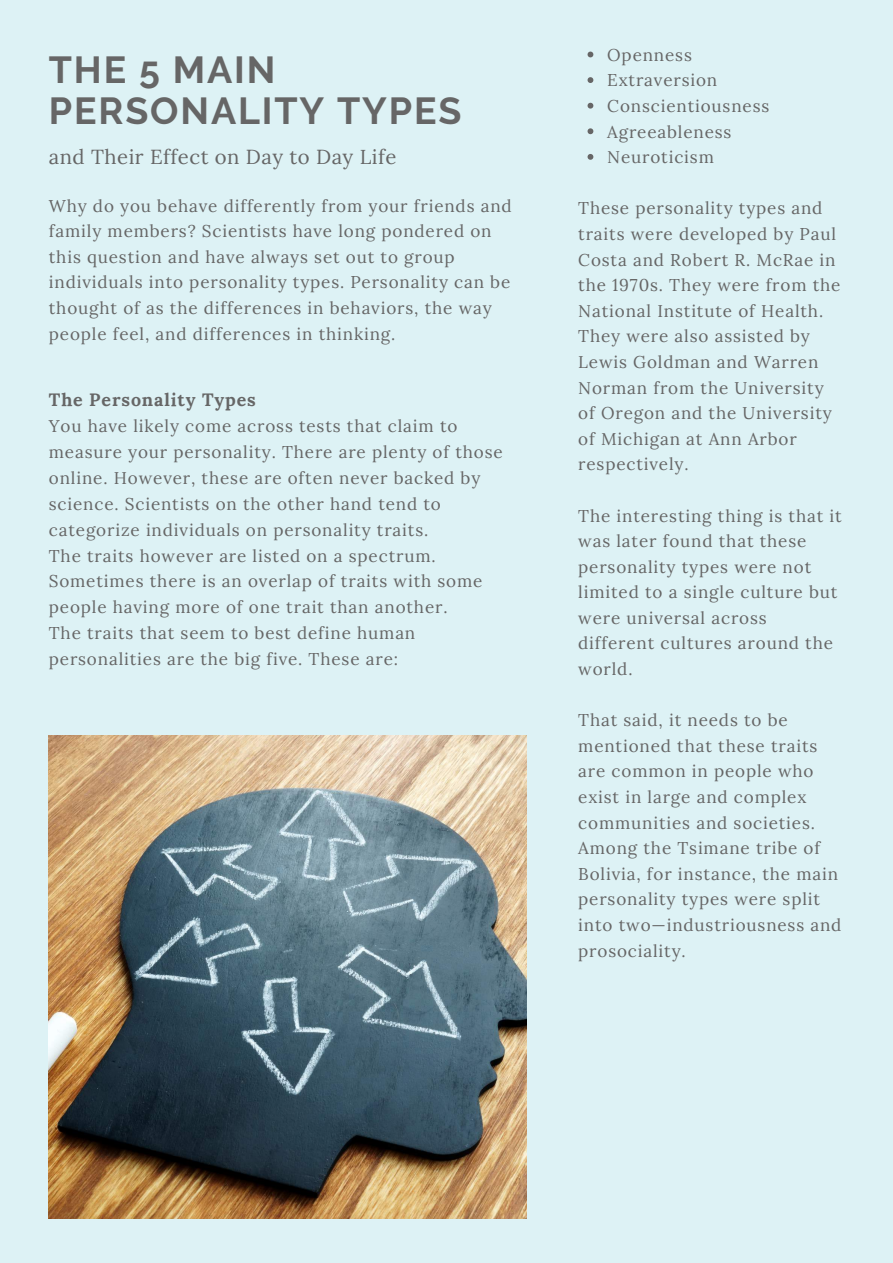
<style>
.page{position:relative;width:893px;height:1263px;background:#ddf2f5}
.page>*{position:absolute;margin:0;border:0;box-sizing:border-box;transform-origin:0 0}
.t1{font:700 37.5px/40.5px "Raleway";letter-spacing:.05em;color:#666}
.t2{font:20.25px "Lora";letter-spacing:.025em;color:#666}
.t3{font:700 17.77px "Lora";letter-spacing:.05em;color:#666}
.t4{font:17.02px/25.6px "Lora";letter-spacing:.05em;color:#666}
</style>
<div class="page">
<img style="left:49px;top:736px;width:478px;height:482px">
<svg style="left:587px;top:52px;width:6px;height:5px"></svg>
<svg style="left:587px;top:77px;width:6px;height:6px"></svg>
<svg style="left:587px;top:103px;width:6px;height:6px"></svg>
<svg style="left:587px;top:128px;width:6px;height:6px"></svg>
<svg style="left:587px;top:154px;width:6px;height:6px"></svg>
<h1 class="t1" style="left:49px;top:50px;width:414px">THE 5 MAIN<br>PERSONALITY TYPES</h1>
<p class="t2" style="left:49px;top:143px;width:349px">and Their Effect on Day to Day Life</p>
<p class="t4" style="left:49px;top:192px;width:464px">Why do you behave differently from your friends and family members? Scientists have long pondered on this question and have always set out to group individuals into personality types. Personality can be thought of as the differences in behaviors, the way people feel, and differences in thinking.</p>
<p class="t3" style="left:49px;top:388px;width:209px">The Personality Types</p>
<p class="t4" style="left:49px;top:413px;width:455px;line-height:25.9px">You have likely come across tests that claim to measure your personality. There are plenty of those online. However, these are often never backed by science. Scientists on the other hand tend to categorize individuals on personality traits.<br>The traits however are listed on a spectrum.<br>Sometimes there is an overlap of traits with some people having more of one trait than another.<br>The traits that seem to best define human personalities are the big five. These are:</p>
<p class="t4" style="left:607px;top:42px;width:164px">Openness<br>Extraversion<br>Conscientiousness<br>Agreeableness<br>Neuroticism</p>
<p class="t4" style="left:578px;top:195px;width:264px">These personality types and traits were developed by Paul<br>Costa and Robert R. McRae in the 1970s. They were from the<br>National Institute of Health.<br>They were also assisted by<br>Lewis Goldman and Warren<br>Norman from the University of Oregon and the University of Michigan at Ann Arbor respectively.</p>
<p class="t4" style="left:578px;top:502px;width:265px">The interesting thing is that it was later found that these personality types were not limited to a single culture but were universal across different cultures around the world.</p>
<p class="t4" style="left:578px;top:707px;width:265px">That said, it needs to be mentioned that these traits are common in people who exist in large and complex communities and societies.<br>Among the Tsimane tribe of<br>Bolivia, for instance, the main personality types were split into two—industriousness and prosociality.</p>
</div>
